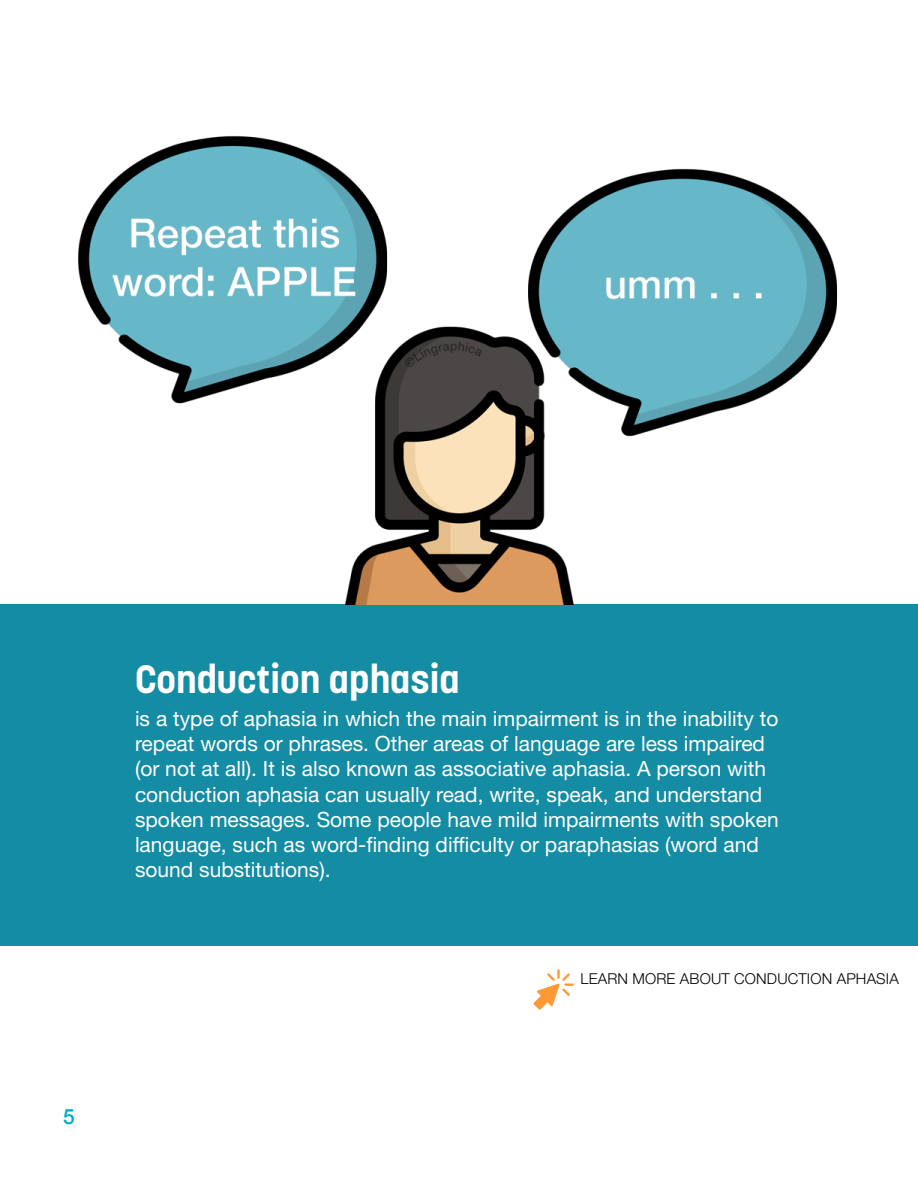
<style>
.page{position:relative;width:918px;height:1188px;background:#fff}
.page>*{position:absolute;margin:0;border:0;box-sizing:border-box;transform-origin:0 0}
.t1{font:700 39px "Korolev";color:#fff}
.t2{font:21px/25.2px "Helvetica Neue LT Std";color:#fff}
.t3{font:500 21px "Helvetica Neue";color:#00adc6}
.t4{font:300 15px "Helvetica Neue LT Std";letter-spacing:.01em;color:#000}
</style>
<div class="page">
<div style="left:0;top:604px;width:918px;height:341px;background:#148ca4"></div>
<img style="left:78px;top:135px;width:760px;height:469px">
<svg style="left:533px;top:969px;width:41px;height:41px"></svg>
<p class="t3" style="left:63px;top:1100px;width:13px">5</p>
<p class="t1" style="left:135px;top:655px;width:326px">Conduction aphasia</p>
<p class="t2" style="left:135px;top:706px;width:645px">is a type of aphasia in which the main impairment is in the inability to repeat words or phrases. Other areas of language are less impaired (or not at all). It is also known as associative aphasia. A person with conduction aphasia can usually read, write, speak, and understand spoken messages. Some people have mild impairments with spoken language, such as word-finding difficulty or paraphasias (word and sound substitutions).</p>
<p class="t4" style="left:581px;top:969px;width:320px">LEARN MORE ABOUT CONDUCTION APHASIA</p>
</div>
